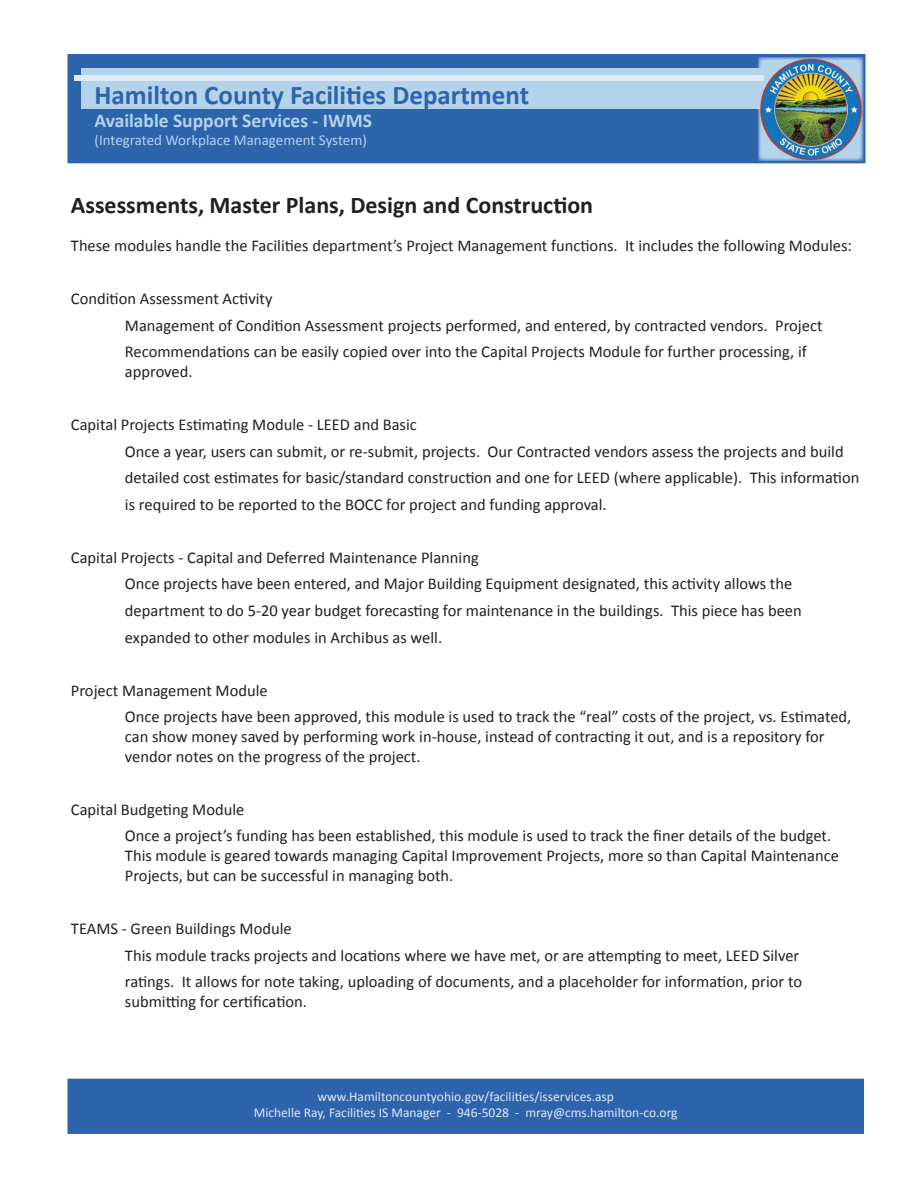
<style>
.page{position:relative;width:918px;height:1188px;background:#fff}
.page>*{position:absolute;margin:0;border:0;box-sizing:border-box;transform-origin:0 0}
.t1{font:700 27px "Calibri";color:#2d64ac}
.t2{font:700 24px "Calibri";color:#231f20}
.t3{font:700 19.5px "Calibri";color:#b3d3eb}
.t4{font:16.5px/19.8px "Calibri";color:#231f20}
.t5{font:15px "Calibri";color:#b3d3eb}
.t6{font:13.5px/16.2px "Calibri";color:#e1e9f6;text-align:center}
</style>
<div class="page">
<div style="left:68px;top:54px;width:798px;height:109px;background:#2d64ac"></div>
<div style="left:81px;top:68px;width:717px;height:41px;background:#b3d3eb"></div>
<img style="left:758px;top:57px;width:105px;height:104px">
<div style="left:74px;top:75px;width:690px;height:6px;background:#e1e9f6"></div>
<div style="left:68px;top:1079px;width:796px;height:55px;background:#2d64ac"></div>
<h1 class="t1" style="left:94px;top:78px;width:436px">Hamilton County Facilities Department</h1>
<p class="t3" style="left:94px;top:109px;width:279px">Available Support Services - IWMS</p>
<p class="t5" style="left:94px;top:131px;width:274px">(Integrated Workplace Management System)</p>
<p class="t2" style="left:71px;top:190px;width:524px">Assessments, Master Plans, Design and Construction</p>
<p class="t4" style="left:71px;top:235px;width:782px">These modules handle the Facilities department’s Project Management functions. It includes the following Modules:</p>
<p class="t4" style="left:71px;top:288px;width:203px">Condition Assessment Activity</p>
<p class="t4" style="left:125px;top:315px;width:699px">Management of Condition Assessment projects performed, and entered, by contracted vendors. Project</p>
<p class="t4" style="left:125px;top:341px;width:683px">Recommendations can be easily copied over into the Capital Projects Module for further processing, if approved.</p>
<p class="t4" style="left:71px;top:414px;width:347px">Capital Projects Estimating Module - LEED and Basic</p>
<p class="t4" style="left:125px;top:441px;width:720px">Once a year, users can submit, or re-submit, projects. Our Contracted vendors assess the projects and build</p>
<p class="t4" style="left:125px;top:467px;width:736px">detailed cost estimates for basic/standard construction and one for LEED (where applicable). This information</p>
<p class="t4" style="left:125px;top:494px;width:483px">is required to be reported to the BOCC for project and funding approval.</p>
<p class="t4" style="left:71px;top:547px;width:409px">Capital Projects - Capital and Deferred Maintenance Planning</p>
<p class="t4" style="left:125px;top:573px;width:669px">Once projects have been entered, and Major Building Equipment designated, this activity allows the</p>
<p class="t4" style="left:125px;top:600px;width:678px">department to do 5-20 year budget forecasting for maintenance in the buildings. This piece has been</p>
<p class="t4" style="left:125px;top:626px;width:319px">expanded to other modules in Archibus as well.</p>
<p class="t4" style="left:71px;top:680px;width:198px">Project Management Module</p>
<p class="t4" style="left:125px;top:706px;width:728px">Once projects have been approved, this module is used to track the “real” costs of the project, vs. Estimated, can show money saved by performing work in-house, instead of contracting it out, and is a repository for vendor notes on the progress of the project.</p>
<p class="t4" style="left:71px;top:799px;width:175px">Capital Budgeting Module</p>
<p class="t4" style="left:125px;top:825px;width:716px">Once a project’s funding has been established, this module is used to track the finer details of the budget.<br>This module is geared towards managing Capital Improvement Projects, more so than Capital Maintenance<br>Projects, but can be successful in managing both.</p>
<p class="t4" style="left:71px;top:918px;width:222px">TEAMS - Green Buildings Module</p>
<p class="t4" style="left:125px;top:945px;width:676px">This module tracks projects and locations where we have met, or are attempting to meet, LEED Silver</p>
<p class="t4" style="left:125px;top:971px;width:679px">ratings. It allows for note taking, uploading of documents, and a placeholder for information, prior to submitting for certification.</p>
<p class="t6" style="left:254px;top:1088px;width:425px">www.Hamiltoncountyohio.gov/facilities/isservices.asp<br>Michelle Ray, Facilities IS Manager - 946-5028 - mray@cms.hamilton-co.org</p>
</div>
